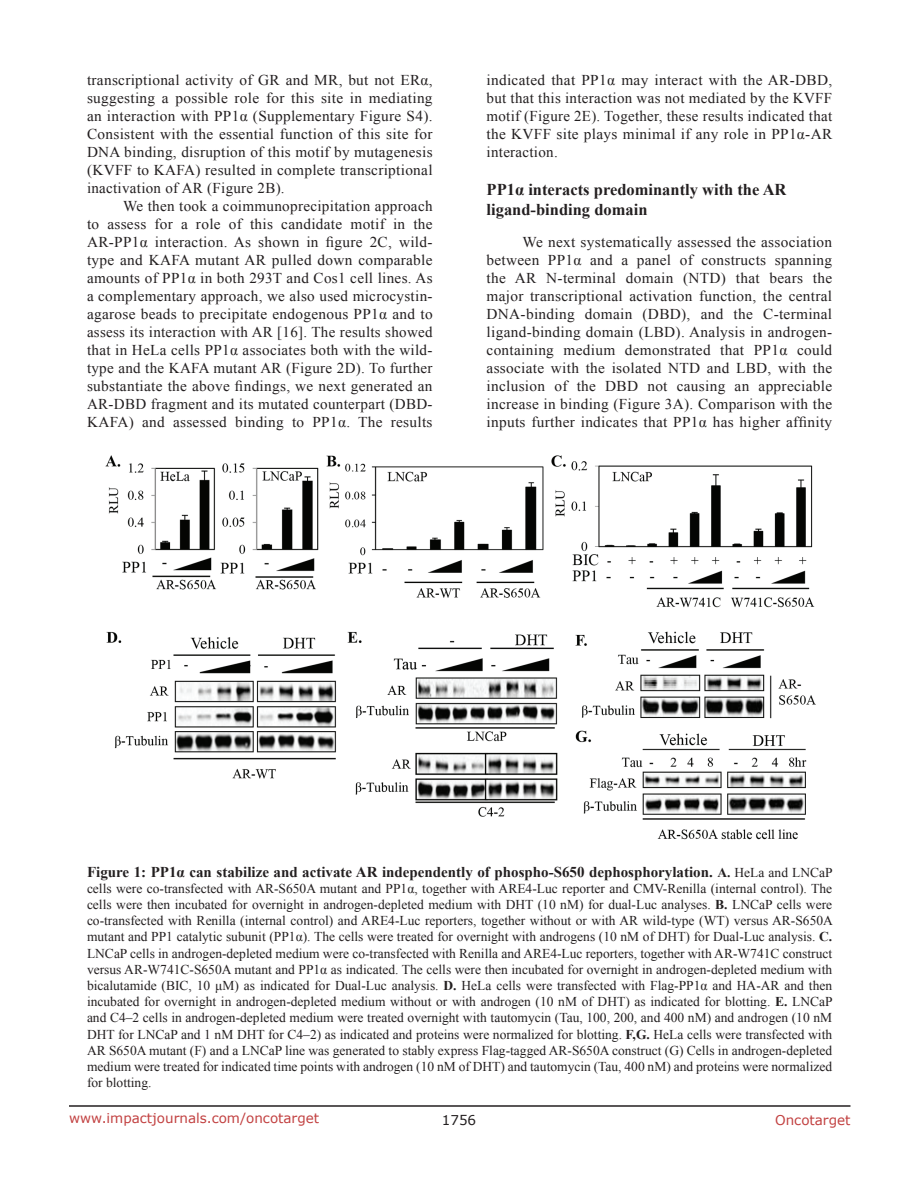
<style>
.page{position:relative;width:918px;height:1188px;background:#fff}
.page>*{position:absolute;margin:0;border:0;box-sizing:border-box;transform-origin:0 0}
.t1{font:700 16.5px/19.8px "Times New Roman";color:#231f20}
.t2{font:15px/18px "Times New Roman";letter-spacing:.02em;color:#231f20;text-align:justify}
.t3{font:700 15px "Times New Roman";color:#231f20}
.t4{font:13.5px/16.2px "Times New Roman";color:#231f20;text-align:justify}
.t5{font:13.5px "Verdana";color:#c24141}
.t6{font:13.5px "Verdana";color:#231f20}
.s1{font-size:13.5px}
.s2{font-weight:400;font-size:13.5px}
.s3{font-weight:700}
</style>
<div class="page">
<hr style="left:69px;top:1105px;width:781px;height:2px;background:#231f20">
<img style="left:105px;top:455px;width:711px;height:385px">
<p class="t2" style="left:87px;top:71px;width:347px">transcriptional activity of GR and MR, but not ERα, suggesting a possible role for this site in mediating an interaction with PP1α (Supplementary Figure S4).<br>Consistent with the essential function of this site for DNA binding, disruption of this motif by mutagenesis (KVFF to KAFA) resulted in complete transcriptional inactivation of AR (Figure 2B).</p>
<p class="t2" style="left:87px;top:197px;width:347px;text-indent:36px">We then took a coimmunoprecipitation approach to assess for a role of this candidate motif in the AR-PP1α interaction. As shown in figure 2C, wild&shy;type and KAFA mutant AR pulled down comparable amounts of PP1α in both 293T and Cos1 cell lines. As a complementary approach, we also used microcystin&shy;agarose beads to precipitate endogenous PP1α and to assess its interaction with AR [16]. The results showed that in HeLa cells PP1α associates both with the wild&shy;type and the KAFA mutant AR (Figure 2D). To further substantiate the above findings, we next generated an AR-DBD fragment and its mutated counterpart (DBD-KAFA) and assessed binding to PP1α. The results</p>
<p class="t2" style="left:487px;top:71px;width:347px">indicated that PP1α may interact with the AR-DBD, but that this interaction was not mediated by the KVFF motif (Figure 2E). Together, these results indicated that the KVFF site plays minimal if any role in PP1α-AR interaction.</p>
<p class="t1" style="left:487px;top:179px;width:301px">PP1α interacts predominantly with the AR ligand-binding domain</p>
<p class="t2" style="left:487px;top:232px;width:347px;text-indent:36px">We next systematically assessed the association between PP1α and a panel of constructs spanning the AR N-terminal domain (NTD) that bears the major transcriptional activation function, the central DNA-binding domain (DBD), and the C-terminal ligand-binding domain (LBD). Analysis in androgen&shy;containing medium demonstrated that PP1α could associate with the isolated NTD and LBD, with the inclusion of the DBD not causing an appreciable increase in binding (Figure 3A). Comparison with the inputs further indicates that PP1α has higher affinity</p>
<p class="t3" style="left:87px;top:861px;width:747px">Figure 1: PP1α can stabilize and activate AR independently of phospho-S650 dephosphorylation. <span class="s1">A.</span> <span class="s2">HeLa and LNCaP</span></p>
<p class="t4" style="left:87px;top:880px;width:747px">cells were co-transfected with AR-S650A mutant and PP1α, together with ARE4-Luc reporter and CMV-Renilla (internal control). The cells were then incubated for overnight in androgen-depleted medium with DHT (10 nM) for dual-Luc analyses. <span class="s3">B.</span> LNCaP cells were co-transfected with Renilla (internal control) and ARE4-Luc reporters, together without or with AR wild-type (WT) versus AR-S650A mutant and PP1 catalytic subunit (PP1α). The cells were treated for overnight with androgens (10 nM of DHT) for Dual-Luc analysis. <span class="s3">C.<br></span>LNCaP cells in androgen-depleted medium were co-transfected with Renilla and ARE4-Luc reporters, together with AR-W741C construct versus AR-W741C-S650A mutant and PP1α as indicated. The cells were then incubated for overnight in androgen-depleted medium with bicalutamide (BIC, 10 μM) as indicated for Dual-Luc analysis. <span class="s3">D.</span> HeLa cells were transfected with Flag-PP1α and HA-AR and then incubated for overnight in androgen-depleted medium without or with androgen (10 nM of DHT) as indicated for blotting. <span class="s3">E.</span> LNCaP and C4–2 cells in androgen-depleted medium were treated overnight with tautomycin (Tau, 100, 200, and 400 nM) and androgen (10 nM DHT for LNCaP and 1 nM DHT for C4–2) as indicated and proteins were normalized for blotting. <span class="s3">F,G.</span> HeLa cells were transfected with AR S650A mutant (F) and a LNCaP line was generated to stably express Flag-tagged AR-S650A construct (G) Cells in androgen-depleted medium were treated for indicated time points with androgen (10 nM of DHT) and tautomycin (Tau, 400 nM) and proteins were normalized for blotting.</p>
<p class="t5" style="left:69px;top:1109px;width:252px">www.impactjournals.com/oncotarget</p>
<p class="t6" style="left:442px;top:1111px;width:36px">1756</p>
<p class="t5" style="left:775px;top:1111px;width:77px">Oncotarget</p>
</div>
